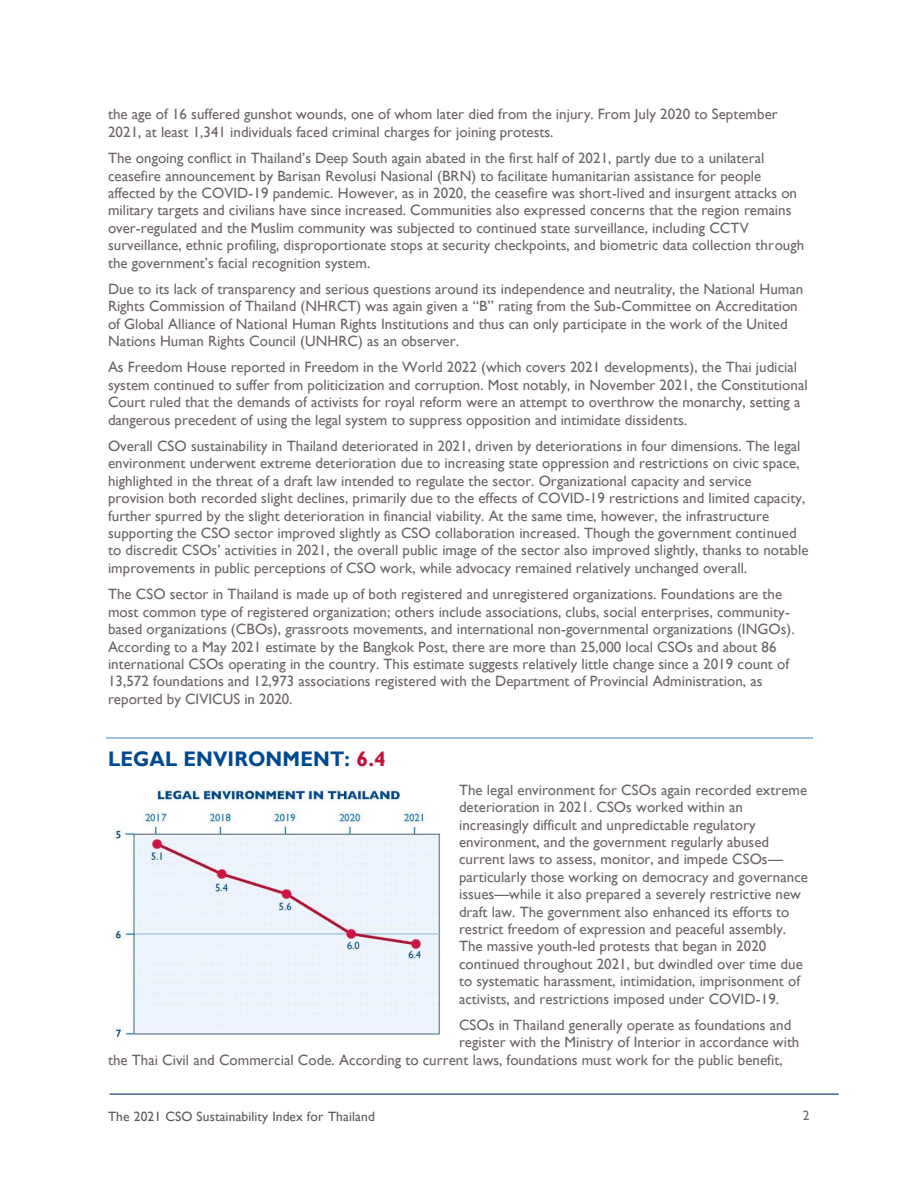
<style>
.page{position:relative;width:918px;height:1188px;background:#fff}
.page>*{position:absolute;margin:0;border:0;box-sizing:border-box;transform-origin:0 0}
.t1{font:700 21px "Gill Sans";letter-spacing:.01em;color:#004990;scale:.95 1}
.t2{font:15px/17.4px "Gill Sans";color:#6c6463}
.t3{font:13.5px "Gill Sans";letter-spacing:.01em;color:#595959}
.t4{font:13.5px "Gill Sans";color:#6c6463}
.s1{color:#c2113a}
</style>
<div class="page">
<hr style="left:110px;top:1094px;width:729px;height:1px;background:#002a6c">
<hr style="left:106px;top:738px;width:706px;height:1px;background:#9dbfe5">
<img style="left:114px;top:788px;width:327px;height:250px">
<p class="t2" style="left:108px;top:105px;width:671px">the age of 16 suffered gunshot wounds, one of whom later died from the injury. From July 2020 to September<br>2021, at least 1,341 individuals faced criminal charges for joining protests.</p>
<p class="t2" style="left:108px;top:149px;width:698px">The ongoing conflict in Thailand’s Deep South again abated in the first half of 2021, partly due to a unilateral ceasefire announcement by Barisan Revolusi Nasional (BRN) to facilitate humanitarian assistance for people affected by the COVID-19 pandemic. However, as in 2020, the ceasefire was short-lived and insurgent attacks on military targets and civilians have since increased. Communities also expressed concerns that the region remains over-regulated and the Muslim community was subjected to continued state surveillance, including CCTV surveillance, ethnic profiling, disproportionate stops at security checkpoints, and biometric data collection through the government’s facial recognition system.</p>
<p class="t2" style="left:108px;top:280px;width:697px">Due to its lack of transparency and serious questions around its independence and neutrality, the National Human Rights Commission of Thailand (NHRCT) was again given a “B” rating from the Sub-Committee on Accreditation of Global Alliance of National Human Rights Institutions and thus can only participate in the work of the United Nations Human Rights Council (UNHRC) as an observer.</p>
<p class="t2" style="left:108px;top:359px;width:701px">As Freedom House reported in Freedom in the World 2022 (which covers 2021 developments), the Thai judicial system continued to suffer from politicization and corruption. Most notably, in November 2021, the Constitutional Court ruled that the demands of activists for royal reform were an attempt to overthrow the monarchy, setting a dangerous precedent of using the legal system to suppress opposition and intimidate dissidents.</p>
<p class="t2" style="left:108px;top:437px;width:702px">Overall CSO sustainability in Thailand deteriorated in 2021, driven by deteriorations in four dimensions. The legal environment underwent extreme deterioration due to increasing state oppression and restrictions on civic space, highlighted in the threat of a draft law intended to regulate the sector. Organizational capacity and service provision both recorded slight declines, primarily due to the effects of COVID-19 restrictions and limited capacity, further spurred by the slight deterioration in financial viability. At the same time, however, the infrastructure supporting the CSO sector improved slightly as CSO collaboration increased. Though the government continued to discredit CSOs’ activities in 2021, the overall public image of the sector also improved slightly, thanks to notable improvements in public perceptions of CSO work, while advocacy remained relatively unchanged overall.</p>
<p class="t2" style="left:108px;top:585px;width:688px">The CSO sector in Thailand is made up of both registered and unregistered organizations. Foundations are the most common type of registered organization; others include associations, clubs, social enterprises, community&shy;based organizations (CBOs), grassroots movements, and international non-governmental organizations (INGOs).<br>According to a May 2021 estimate by the Bangkok Post, there are more than 25,000 local CSOs and about 86 international CSOs operating in the country. This estimate suggests relatively little change since a 2019 count of 13,572 foundations and 12,973 associations registered with the Department of Provincial Administration, as reported by CIVICUS in 2020.</p>
<h1 class="t1" style="left:108px;top:746px;width:294px">LEGAL ENVIRONMENT: <span class="s1">6.4</span></h1>
<p class="t2" style="left:459px;top:781px;width:350px">The legal environment for CSOs again recorded extreme deterioration in 2021. CSOs worked within an increasingly difficult and unpredictable regulatory environment, and the government regularly abused current laws to assess, monitor, and impede CSOs— particularly those working on democracy and governance issues—while it also prepared a severely restrictive new draft law. The government also enhanced its efforts to restrict freedom of expression and peaceful assembly.<br>The massive youth-led protests that began in 2020 continued throughout 2021, but dwindled over time due to systematic harassment, intimidation, imprisonment of activists, and restrictions imposed under COVID-19.</p>
<p class="t2" style="left:459px;top:1016px;width:334px">CSOs in Thailand generally operate as foundations and</p>
<p class="t2" style="left:459px;top:1033px;width:342px">register with the Ministry of Interior in accordance with</p>
<p class="t2" style="left:108px;top:1051px;width:676px">the Thai Civil and Commercial Code. According to current laws, foundations must work for the public benefit,</p>
<p class="t3" style="left:108px;top:1108px;width:268px">The 2021 CSO Sustainability Index for Thailand</p>
<p class="t4" style="left:803px;top:1107px;width:8px">2</p>
</div>
